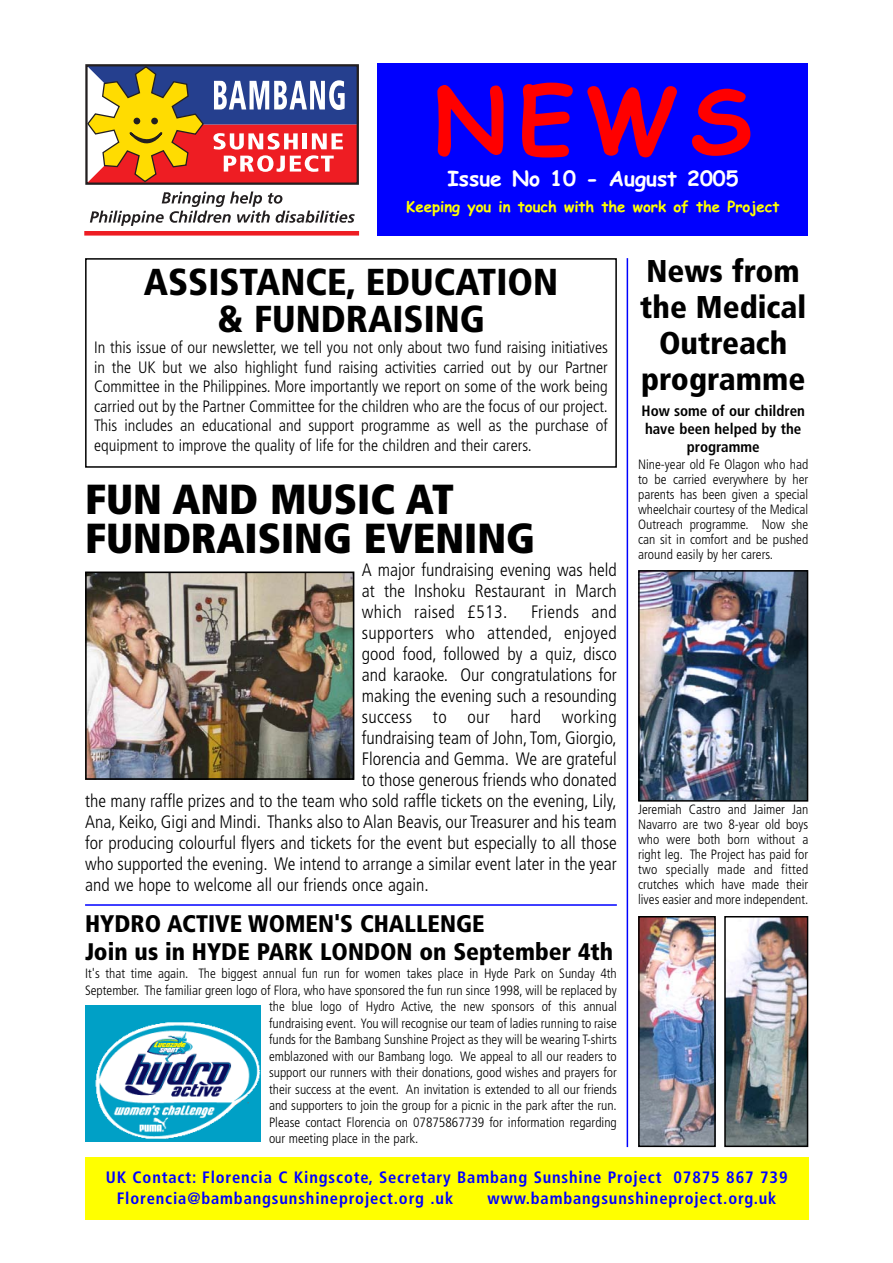
<style>
.page{position:relative;width:893px;height:1263px;background:#fff}
.page>*{position:absolute;margin:0;border:0;box-sizing:border-box;transform-origin:0 0}
.t1{font:700 90px "Comic Sans MS";color:#f00}
.t2{font:900 condensed 42px/39px "Frutiger";color:#000}
.t3{font:900 condensed 37.5px/36.5px "Frutiger";color:#000;text-align:center}
.t4{font:900 condensed 31.5px/36px "Frutiger";color:#000;text-align:center}
.t5{font:900 condensed 24px/27.5px "Frutiger";color:#000}
.t6{font:700 21px "Comic Sans MS";color:#fff}
.t7{font:300 condensed 18px/21px "Frutiger";color:#000;text-align:justify}
.t8{font:300 condensed 18px "Frutiger";letter-spacing:.02em;color:#000}
.t9{font:300 condensed 16.5px/19.5px "Frutiger";color:#000;text-align:justify}
.t10{font:700 condensed 16.5px/21px "Frutiger";letter-spacing:.05em;color:#00f}
.t11{font:700 condensed 15px/18px "Frutiger";color:#000;text-align:center}
.t12{font:700 15px "Comic Sans MS";color:#ff0}
.t13{font:300 condensed 13.5px/15px "Frutiger";color:#000;text-align:justify}
</style>
<div class="page">
<div style="left:85px;top:64px;width:274px;height:121px;border:2px solid #231f20"></div>
<svg style="left:86px;top:65px;width:272px;height:119px;background:#a96d5f"></svg>
<svg style="left:90px;top:191px;width:265px;height:35px"></svg>
<div style="left:84px;top:231px;width:275px;height:5px;background:#ee1d23"></div>
<div style="left:377px;top:64px;width:431px;height:172px;background:#00f"></div>
<div style="left:85px;top:1158px;width:723px;height:62px;background:#ff0"></div>
<hr style="left:626px;top:258px;width:2px;height:889px;background:#00f">
<hr style="left:85px;top:904px;width:532px;height:2px;background:#00f">
<img style="left:641px;top:919px;width:71px;height:225px">
<div style="left:638px;top:916px;width:77px;height:231px;border:2px solid #000"></div>
<img style="left:85px;top:1006px;width:175px;height:135px">
<img style="left:727px;top:919px;width:78px;height:225px">
<div style="left:724px;top:916px;width:84px;height:231px;border:2px solid #000"></div>
<img style="left:641px;top:573px;width:164px;height:226px">
<div style="left:638px;top:570px;width:170px;height:232px;border:2px solid #000"></div>
<div style="left:85px;top:258px;width:532px;height:210px;border:2px solid #000"></div>
<img style="left:88px;top:575px;width:263px;height:202px">
<div style="left:85px;top:572px;width:269px;height:208px;border:2px solid #000"></div>
<h1 class="t1" style="left:433px;top:83px;width:320px">NEWS</h1>
<h3 class="t6" style="left:447px;top:170px;width:292px">Issue No 10 - August 2005</h3>
<p class="t12" style="left:406px;top:200px;width:375px">Keeping you in touch with the work of the Project</p>
<h3 class="t3" style="left:144px;top:267px;width:416px">ASSISTANCE, EDUCATION &amp; FUNDRAISING</h3>
<p class="t9" style="left:94px;top:339px;width:515px">In this issue of our newsletter, we tell you not only about two fund raising initiatives in the UK but we also highlight fund raising activities carried out by our Partner Committee in the Philippines. More importantly we report on some of the work being carried out by the Partner Committee for the children who are the focus of our project.<br>This includes an educational and support programme as well as the purchase of equipment to improve the quality of life for the children and their carers.</p>
<h2 class="t2" style="left:85px;top:483px;width:451px">FUN AND MUSIC AT<br>FUNDRAISING EVENING</h2>
<h3 class="t7" style="left:362px;top:561px;width:256px">A major fundraising evening was held at the Inshoku Restaurant in March which raised £513.</h3>
<h3 class="t8" style="left:531px;top:604px;width:87px">Friends and</h3>
<h3 class="t8" style="left:362px;top:625px;width:256px">supporters who attended, enjoyed</h3>
<h3 class="t7" style="left:362px;top:645px;width:256px">good food, followed by a quiz, disco</h3>
<h3 class="t7" style="left:362px;top:666px;width:256px">and karaoke. Our congratulations for</h3>
<h3 class="t7" style="left:362px;top:687px;width:256px">making the evening such a resounding</h3>
<h3 class="t8" style="left:362px;top:709px;width:256px">success to our hard working</h3>
<h3 class="t7" style="left:362px;top:729px;width:256px">fundraising team of John, Tom, Giorgio,</h3>
<h3 class="t7" style="left:362px;top:750px;width:256px">Florencia and Gemma. We are grateful</h3>
<h3 class="t7" style="left:362px;top:771px;width:256px">to those generous friends who donated</h3>
<h3 class="t7" style="left:85px;top:792px;width:533px">the many raffle prizes and to the team who sold raffle tickets on the evening, Lily,</h3>
<h3 class="t7" style="left:85px;top:813px;width:533px">Ana, Keiko, Gigi and Mindi. Thanks also to Alan Beavis, our Treasurer and his team</h3>
<h3 class="t7" style="left:85px;top:834px;width:533px">for producing colourful flyers and tickets for the event but especially to all those</h3>
<h3 class="t7" style="left:85px;top:855px;width:533px">who supported the evening. We intend to arrange a similar event later in the year</h3>
<h3 class="t7" style="left:85px;top:876px;width:345px">and we hope to welcome all our friends once again.</h3>
<h3 class="t5" style="left:85px;top:912px;width:529px">HYDRO ACTIVE WOMEN'S CHALLENGE<br>Join us in HYDE PARK LONDON on September 4th</h3>
<p class="t13" style="left:85px;top:967px;width:533px">It's that time again. The biggest annual fun run for women takes place in Hyde Park on Sunday 4th</p>
<p class="t13" style="left:85px;top:984px;width:533px">September. The familiar green logo of Flora, who have sponsored the fun run since 1998, will be replaced by</p>
<p class="t13" style="left:269px;top:1000px;width:349px">the blue logo of Hydro Active, the new sponsors of this annual</p>
<p class="t13" style="left:269px;top:1017px;width:349px">fundraising event. You will recognise our team of ladies running to raise</p>
<p class="t13" style="left:269px;top:1033px;width:349px">funds for the Bambang Sunshine Project as they will be wearing T-shirts</p>
<p class="t13" style="left:269px;top:1050px;width:349px">emblazoned with our Bambang logo. We appeal to all our readers to</p>
<p class="t13" style="left:269px;top:1066px;width:349px">support our runners with their donations, good wishes and prayers for</p>
<p class="t13" style="left:269px;top:1083px;width:349px">their success at the event. An invitation is extended to all our friends</p>
<p class="t13" style="left:269px;top:1099px;width:349px">and supporters to join the group for a picnic in the park after the run.</p>
<p class="t13" style="left:269px;top:1116px;width:349px">Please contact Florencia on 07875867739 for information regarding</p>
<p class="t13" style="left:269px;top:1132px;width:151px">our meeting place in the park.</p>
<h3 class="t4" style="left:640px;top:255px;width:167px">News from the Medical<br>Outreach programme</h3>
<p class="t11" style="left:641px;top:403px;width:165px">How some of our children have been helped by the programme</p>
<p class="t13" style="left:638px;top:458px;width:172px">Nine-year old Fe Olagon who had to be carried everywhere by her parents has been given a special wheelchair courtesy of the Medical Outreach programme. Now she can sit in comfort and be pushed around easily by her carers.</p>
<p class="t13" style="left:638px;top:803px;width:172px">Jeremiah Castro and Jaimer Jan Navarro are two 8-year old boys who were both born without a right leg. The Project has paid for two specially made and fitted crutches which have made their lives easier and more independent.</p>
<p class="t10" style="left:117px;top:1168px;width:672px;text-indent:-11px">UK Contact: Florencia C Kingscote, Secretary Bambang Sunshine Project 07875 867 739<br>Florencia@bambangsunshineproject.org .uk</p>
<p class="t10" style="left:487px;top:1189px;width:290px">www.bambangsunshineproject.org.uk</p>
</div>
